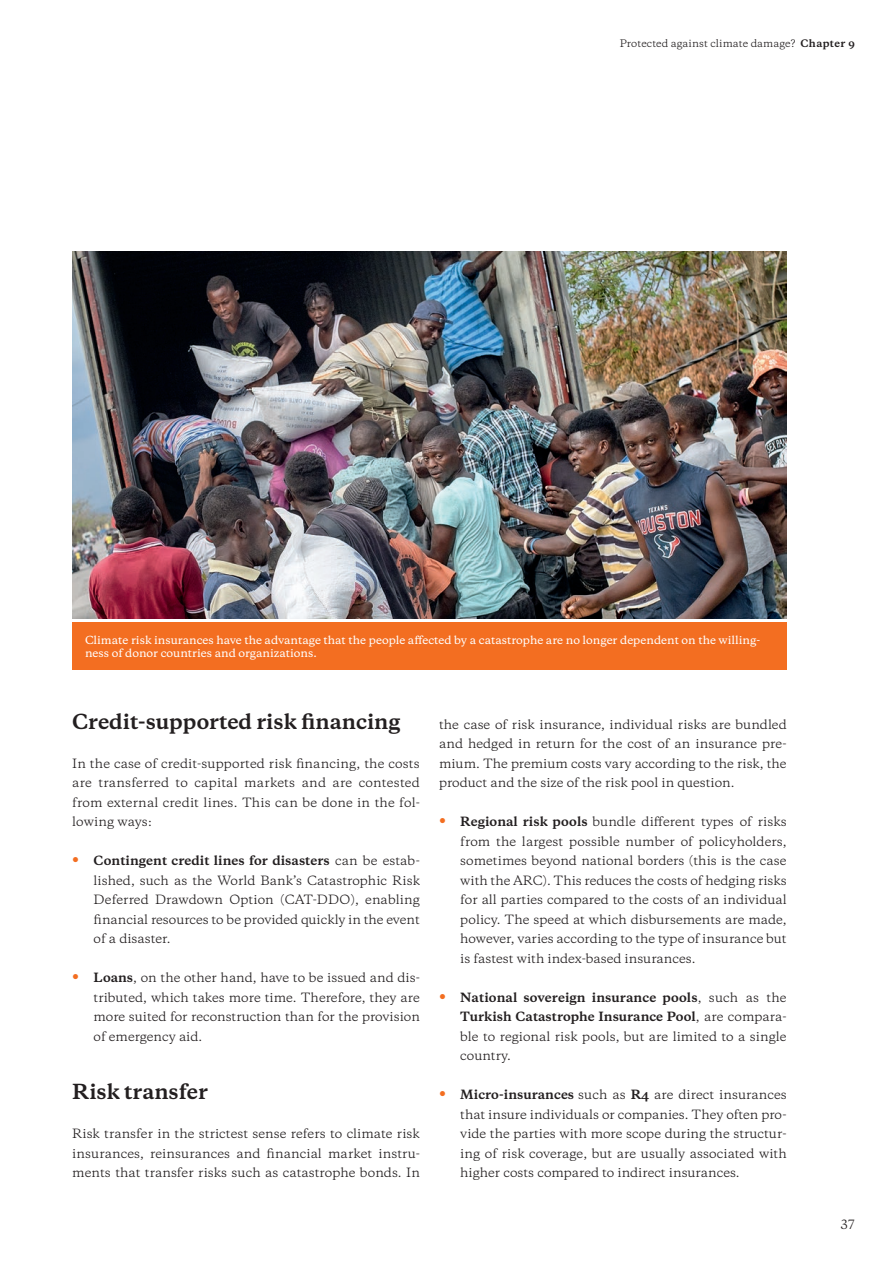
<style>
.page{position:relative;width:893px;height:1263px;background:#fff}
.page>*{position:absolute;margin:0;border:0;box-sizing:border-box;transform-origin:0 0}
.t1{font:700 19.5px "Galaxie Copernicus";color:#231f20}
.t2{font:12px/19.5px "Galaxie Copernicus";color:#231f20;text-align:justify}
.t3{font:500 10.5px/13.5px "Galaxie Copernicus";color:#fff}
.t4{font:9.75px "Galaxie Copernicus";letter-spacing:.01em;color:#231f20}
.s1{font-weight:700}
.s2{font-weight:800;font-size:15px;color:#f36e21}
</style>
<div class="page">
<img style="left:72px;top:252px;width:715px;height:366px">
<div style="left:72px;top:622px;width:715px;height:48px;background:#f36e21"></div>
<p class="t4" style="left:620px;top:36px;width:236px">Protected against climate damage? <span class="s1">Chapter 9</span></p>
<p class="t3" style="left:85px;top:633px;width:677px">Climate risk insurances have the advantage that the people affected by a catastrophe are no longer dependent on the willing&shy;ness of donor countries and organizations.</p>
<h1 class="t1" style="left:72px;top:708px;width:330px">Credit-supported risk financing</h1>
<p class="t2" style="left:72px;top:753px;width:349px">In the case of credit-supported risk financing, the costs are transferred to capital markets and are contested from external credit lines. This can be done in the fol&shy;lowing ways:</p>
<p class="t2" style="left:94px;top:851px;width:328px;text-indent:-21px"><span class="s2">•</span> <span class="s1">Contingent credit lines for disasters</span> can be estab&shy;lished, such as the World Bank’s Catastrophic Risk Deferred Drawdown Option (CAT-DDO), enabling financial resources to be provided quickly in the event of a disaster.</p>
<p class="t2" style="left:94px;top:968px;width:328px;text-indent:-21px"><span class="s2">•</span> <span class="s1">Loans</span>, on the other hand, have to be issued and dis&shy;tributed, which takes more time. Therefore, they are more suited for reconstruction than for the provision of emergency aid.</p>
<h1 class="t1" style="left:72px;top:1079px;width:137px">Risk transfer</h1>
<p class="t2" style="left:72px;top:1124px;width:349px">Risk transfer in the strictest sense refers to climate risk insurances, reinsurances and financial market instru&shy;ments that transfer risks such as catastrophe bonds. In</p>
<p class="t2" style="left:439px;top:714px;width:349px">the case of risk insurance, individual risks are bundled and hedged in return for the cost of an insurance pre&shy;mium. The premium costs vary according to the risk, the product and the size of the risk pool in question.</p>
<p class="t2" style="left:460px;top:812px;width:328px;text-indent:-21px"><span class="s2">•</span> <span class="s1">Regional risk pools</span> bundle different types of risks from the largest possible number of policyholders, sometimes beyond national borders (this is the case with the ARC). This reduces the costs of hedging risks for all parties compared to the costs of an individual policy. The speed at which disbursements are made, however, varies according to the type of insurance but is fastest with index-based insurances.</p>
<p class="t2" style="left:460px;top:987px;width:328px;text-indent:-21px"><span class="s2">•</span> <span class="s1">National sovereign insurance pools</span>, such as the <span class="s1">Turkish Catastrophe Insurance Pool</span>, are compara&shy;ble to regional risk pools, but are limited to a single country.</p>
<p class="t2" style="left:460px;top:1085px;width:328px;text-indent:-21px"><span class="s2">•</span> <span class="s1">Micro-insurances</span> such as <span class="s1">R4</span> are direct insurances that insure individuals or companies. They often pro&shy;vide the parties with more scope during the structur&shy;ing of risk coverage, but are usually associated with higher costs compared to indirect insurances.</p>
<p class="t2" style="left:841px;top:1214px;width:15px">37</p>
</div>
